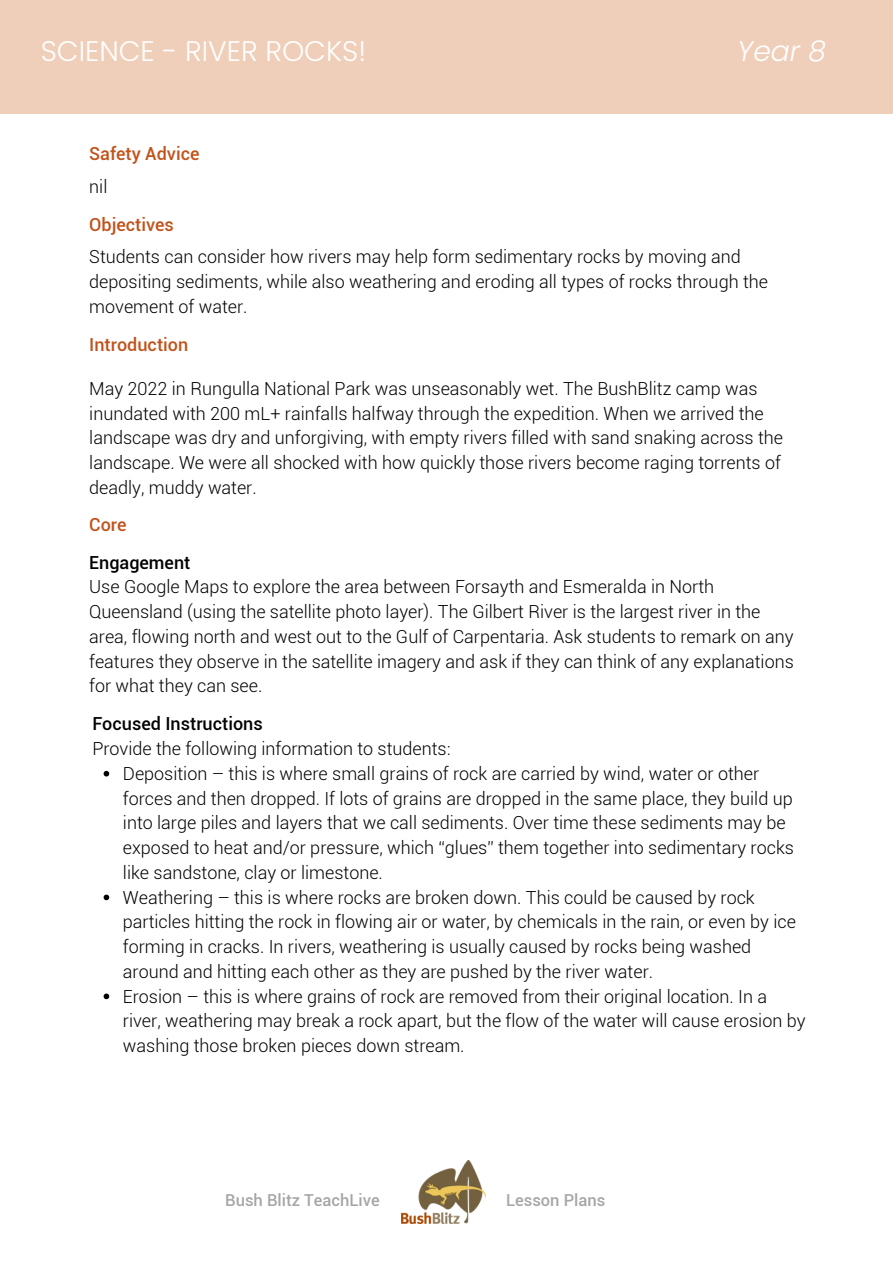
<style>
.page{position:relative;width:893px;height:1264px;background:#fff}
.page>*{position:absolute;margin:0;border:0;box-sizing:border-box;transform-origin:0 0}
.t1{font:300 28.35px "Poppins";color:#fff}
.t2{font:italic 300 28.35px "Poppins";color:#fff}
.t3{font:300 18px/24.8px "Roboto";color:#000}
.t4{font:500 18px "Roboto";color:#c1531b}
.t5{font:500 18px "Roboto";color:#000}
.t6{font:500 16.5px "Roboto";color:#a6a6a6}
</style>
<div class="page">
<div style="left:0;top:0;width:892px;height:114px;background:#efcfb9"></div>
<img style="left:401px;top:1160px;width:84px;height:63px">
<svg style="left:104px;top:771px;width:5px;height:5px"></svg>
<svg style="left:104px;top:894px;width:5px;height:6px"></svg>
<svg style="left:104px;top:993px;width:5px;height:6px"></svg>
<p class="t1" style="left:41px;top:31px;width:327px">SCIENCE - RIVER ROCKS!</p>
<p class="t2" style="left:737px;top:31px;width:90px">Year 8</p>
<p class="t4" style="left:89px;top:144px;width:112px">Safety Advice</p>
<p class="t3" style="left:89px;top:174px;width:20px">nil</p>
<p class="t4" style="left:89px;top:214px;width:86px">Objectives</p>
<p class="t3" style="left:89px;top:244px;width:680px">Students can consider how rivers may help form sedimentary rocks by moving and depositing sediments, while also weathering and eroding all types of rocks through the movement of water.</p>
<p class="t4" style="left:89px;top:334px;width:100px">Introduction</p>
<p class="t3" style="left:89px;top:376px;width:695px">May 2022 in Rungulla National Park was unseasonably wet. The BushBlitz camp was inundated with 200 mL+ rainfalls halfway through the expedition. When we arrived the landscape was dry and unforgiving, with empty rivers filled with sand snaking across the landscape. We were all shocked with how quickly those rivers become raging torrents of deadly, muddy water.</p>
<p class="t4" style="left:89px;top:514px;width:39px">Core</p>
<p class="t5" style="left:89px;top:552px;width:103px">Engagement</p>
<p class="t3" style="left:89px;top:575px;width:706px">Use Google Maps to explore the area between Forsayth and Esmeralda in North Queensland (using the satellite photo layer). The Gilbert River is the largest river in the area, flowing north and west out to the Gulf of Carpentaria. Ask students to remark on any features they observe in the satellite imagery and ask if they can think of any explanations for what they can see.</p>
<p class="t5" style="left:92px;top:713px;width:172px">Focused Instructions</p>
<p class="t3" style="left:92px;top:736px;width:359px">Provide the following information to students:</p>
<p class="t3" style="left:123px;top:761px;width:672px">Deposition – this is where small grains of rock are carried by wind, water or other forces and then dropped. If lots of grains are dropped in the same place, they build up into large piles and layers that we call sediments. Over time these sediments may be exposed to heat and/or pressure, which “glues” them together into sedimentary rocks like sandstone, clay or limestone.</p>
<p class="t3" style="left:123px;top:885px;width:674px">Weathering – this is where rocks are broken down. This could be caused by rock particles hitting the rock in flowing air or water, by chemicals in the rain, or even by ice forming in cracks. In rivers, weathering is usually caused by rocks being washed around and hitting each other as they are pushed by the river water.</p>
<p class="t3" style="left:123px;top:984px;width:684px">Erosion – this is where grains of rock are removed from their original location. In a river, weathering may break a rock apart, but the flow of the water will cause erosion by washing those broken pieces down stream.</p>
<p class="t6" style="left:225px;top:1190px;width:156px">Bush Blitz TeachLive</p>
<p class="t6" style="left:506px;top:1190px;width:101px">Lesson Plans</p>
</div>
